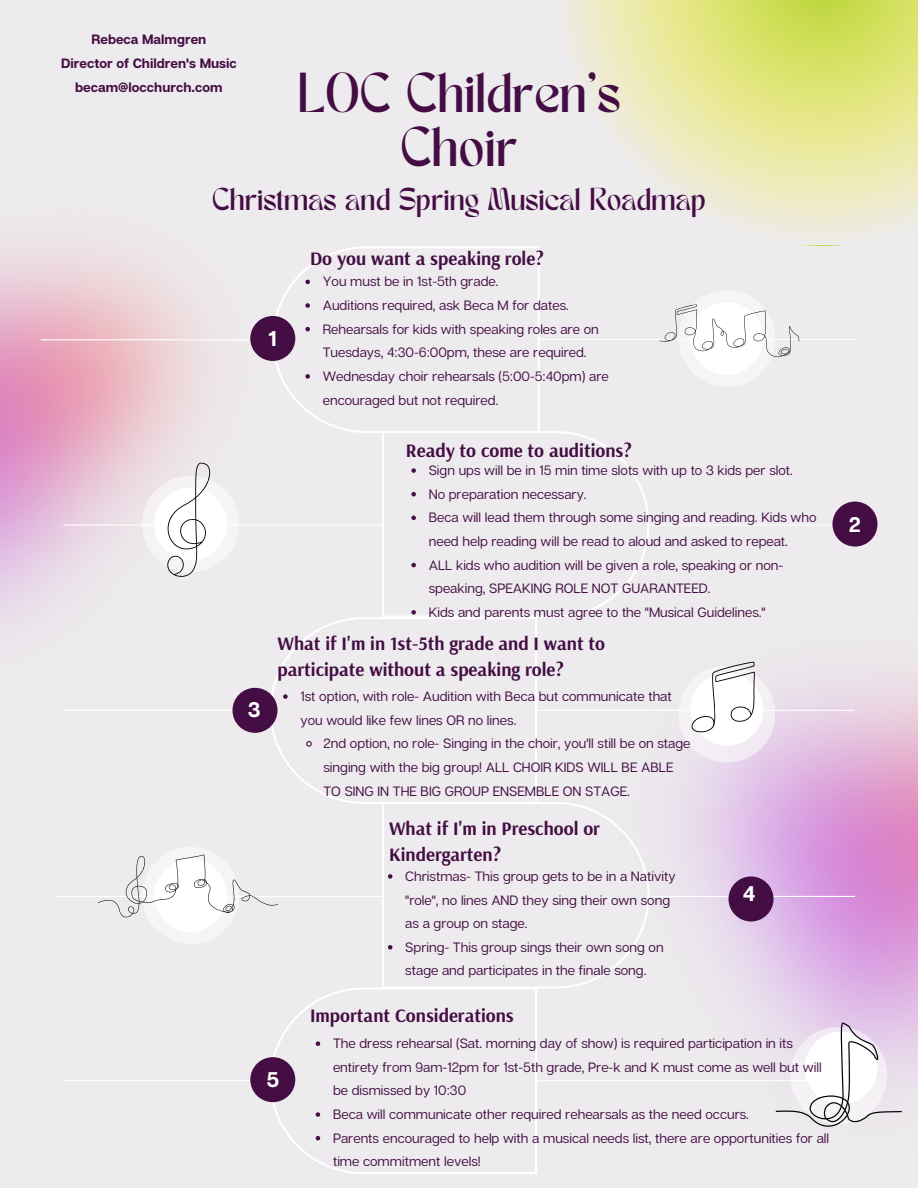
<style>
.page{position:relative;width:918px;height:1188px;background:#edebed}
.page>*{position:absolute;margin:0;border:0;box-sizing:border-box;transform-origin:0 0}
.t1{font:39.3px/54px "TAN MERINGUE";color:#440e44;text-align:center}
.t2{font:22.2px "TAN MERINGUE";color:#440e44}
.t3{font:700 21.3px "Articulat CF";color:#fff}
.t4{font:700 18.9px/26.1px "Arsenal";color:#440e44}
.t5{font:13.5px/23.7px "Articulat CF";color:#440e44}
.t6{font:700 13.5px "Articulat CF";color:#440e44}
</style>
<div class="page">
<img style="left:0;top:248px;width:270px;height:485px">
<img style="left:681px;top:501px;width:237px;height:611px">
<svg style="left:270px;top:617px;width:267px;height:187px"></svg>
<svg style="left:270px;top:988px;width:267px;height:186px"></svg>
<svg style="left:272px;top:246px;width:268px;height:187px"></svg>
<svg style="left:382px;top:431px;width:268px;height:187px"></svg>
<svg style="left:382px;top:802px;width:267px;height:187px"></svg>
<svg style="left:563px;top:0;width:355px;height:246px"></svg>
<hr style="left:537px;top:339px;width:318px;height:1px;background:#fff">
<hr style="left:537px;top:710px;width:317px;height:1px;background:#fff">
<hr style="left:537px;top:1080px;width:326px;height:1px;background:#fff">
<hr style="left:64px;top:525px;width:320px;height:1px;background:#fff">
<hr style="left:55px;top:896px;width:329px;height:1px;background:#fff">
<hr style="left:41px;top:339px;width:208px;height:1px;background:#fff">
<hr style="left:64px;top:710px;width:207px;height:1px;background:#fff">
<div style="left:232px;top:688px;width:46px;height:45px;background:#440e44;border-radius:50%"></div>
<hr style="left:64px;top:1080px;width:207px;height:1px;background:#fff">
<hr style="left:648px;top:525px;width:207px;height:1px;background:#fff">
<hr style="left:648px;top:896px;width:207px;height:1px;background:#fff">
<div style="left:678px;top:290px;width:97px;height:97px;background:#f6f5f6;border-radius:50%"></div>
<div style="left:678px;top:666px;width:97px;height:97px;background:#f4eef5;border-radius:50%"></div>
<div style="left:142px;top:476px;width:97px;height:97px;background:#f6f5f6;border-radius:50%"></div>
<div style="left:142px;top:847px;width:97px;height:97px;background:#f6f5f6;border-radius:50%"></div>
<div style="left:691px;top:302px;width:72px;height:73px;background:#fff;border-radius:50%"></div>
<div style="left:691px;top:673px;width:72px;height:73px;background:#fff;border-radius:50%"></div>
<div style="left:154px;top:488px;width:73px;height:72px;background:#fff;border-radius:50%"></div>
<div style="left:154px;top:859px;width:73px;height:73px;background:#fff;border-radius:50%"></div>
<div style="left:250px;top:316px;width:45px;height:45px;background:#440e44;border-radius:50%"></div>
<div style="left:250px;top:1057px;width:45px;height:45px;background:#440e44;border-radius:50%"></div>
<div style="left:832px;top:502px;width:46px;height:45px;background:#440e44;border-radius:50%"></div>
<div style="left:729px;top:876px;width:45px;height:45px;background:#440e44;border-radius:50%"></div>
<svg style="left:316px;top:1041px;width:4px;height:5px"></svg>
<svg style="left:316px;top:1112px;width:4px;height:5px"></svg>
<svg style="left:316px;top:1136px;width:4px;height:4px"></svg>
<svg style="left:98px;top:854px;width:180px;height:63px"></svg>
<svg style="left:691px;top:661px;width:64px;height:71px"></svg>
<svg style="left:166px;top:462px;width:44px;height:115px"></svg>
<svg style="left:659px;top:304px;width:141px;height:53px"></svg>
<svg style="left:776px;top:1022px;width:126px;height:105px"></svg>
<svg style="left:305px;top:280px;width:5px;height:4px"></svg>
<svg style="left:305px;top:303px;width:5px;height:5px"></svg>
<svg style="left:305px;top:327px;width:5px;height:4px"></svg>
<svg style="left:305px;top:374px;width:5px;height:5px"></svg>
<svg style="left:283px;top:694px;width:5px;height:5px"></svg>
<svg style="left:305px;top:740px;width:8px;height:8px"></svg>
<svg style="left:388px;top:874px;width:4px;height:5px"></svg>
<svg style="left:388px;top:945px;width:4px;height:5px"></svg>
<svg style="left:411px;top:468px;width:5px;height:5px"></svg>
<svg style="left:411px;top:492px;width:5px;height:4px"></svg>
<svg style="left:411px;top:516px;width:5px;height:4px"></svg>
<svg style="left:411px;top:563px;width:5px;height:4px"></svg>
<svg style="left:411px;top:610px;width:5px;height:5px"></svg>
<p class="t6" style="left:91px;top:31px;width:117px">Rebeca Malmgren</p>
<p class="t6" style="left:61px;top:55px;width:177px">Director of Children's Music</p>
<p class="t6" style="left:75px;top:78px;width:149px">becam@locchurch.com</p>
<p class="t1" style="left:298px;top:72px;width:324px">LOC Children's<br>Choir</p>
<p class="t2" style="left:212px;top:188px;width:495px">Christmas and Spring Musical Roadmap</p>
<p class="t3" style="left:269px;top:325px;width:10px">1</p>
<p class="t4" style="left:310px;top:244px;width:235px">Do you want a speaking role?</p>
<p class="t5" style="left:323px;top:269px;width:177px">You must be in 1st-5th grade.</p>
<p class="t5" style="left:323px;top:293px;width:248px">Auditions required, ask Beca M for dates.</p>
<p class="t5" style="left:323px;top:317px;width:278px">Rehearsals for kids with speaking roles are on<br>Tuesdays, 4:30-6:00pm, these are required.</p>
<p class="t5" style="left:323px;top:364px;width:287px">Wednesday choir rehearsals (5:00-5:40pm) are encouraged but not required.</p>
<p class="t4" style="left:406px;top:437px;width:228px">Ready to come to auditions?</p>
<p class="t5" style="left:429px;top:458px;width:366px">Sign ups will be in 15 min time slots with up to 3 kids per slot.</p>
<p class="t5" style="left:429px;top:482px;width:159px">No preparation necessary.</p>
<p class="t5" style="left:429px;top:505px;width:389px">Beca will lead them through some singing and reading. Kids who need help reading will be read to aloud and asked to repeat.</p>
<p class="t5" style="left:429px;top:553px;width:356px">ALL kids who audition will be given a role, speaking or non&shy;speaking, SPEAKING ROLE NOT GUARANTEED.</p>
<p class="t5" style="left:429px;top:600px;width:338px">Kids and parents must agree to the "Musical Guidelines."</p>
<p class="t3" style="left:248px;top:697px;width:14px">3</p>
<p class="t4" style="left:278px;top:630px;width:329px">What if I'm in 1st-5th grade and I want to participate without a speaking role?</p>
<p class="t5" style="left:300px;top:684px;width:373px">1st option, with role- Audition with Beca but communicate that you would like few lines OR no lines.</p>
<p class="t5" style="left:323px;top:731px;width:369px">2nd option, no role- Singing in the choir, you'll still be on stage singing with the big group! ALL CHOIR KIDS WILL BE ABLE<br>TO SING IN THE BIG GROUP ENSEMBLE ON STAGE.</p>
<p class="t4" style="left:389px;top:814px;width:212px">What if I'm in Preschool or<br>Kindergarten?</p>
<p class="t5" style="left:405px;top:864px;width:272px">Christmas- This group gets to be in a Nativity "role", no lines AND they sing their own song as a group on stage.</p>
<p class="t5" style="left:405px;top:935px;width:260px">Spring- This group sings their own song on stage and participates in the finale song.</p>
<p class="t4" style="left:310px;top:1001px;width:205px">Important Considerations</p>
<p class="t3" style="left:743px;top:880px;width:14px">4</p>
<p class="t3" style="left:266px;top:1066px;width:14px">5</p>
<p class="t5" style="left:333px;top:1031px;width:490px">The dress rehearsal (Sat. morning day of show) is required participation in its entirety from 9am-12pm for 1st-5th grade, Pre-k and K must come as well but will be dismissed by 10:30</p>
<p class="t5" style="left:333px;top:1102px;width:417px">Beca will communicate other required rehearsals as the need occurs.</p>
<p class="t5" style="left:333px;top:1126px;width:498px">Parents encouraged to help with a musical needs list, there are opportunities for all time commitment levels!</p>
<p class="t3" style="left:849px;top:511px;width:14px">2</p>
</div>
